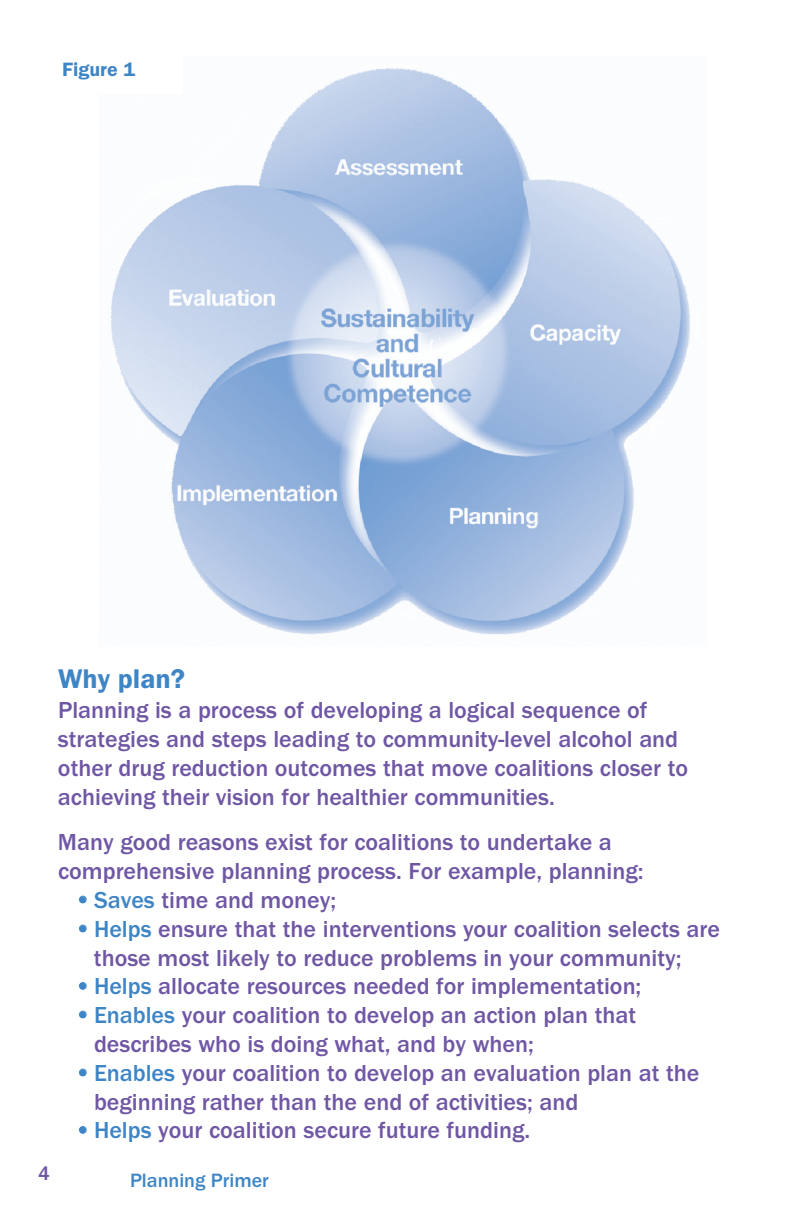
<style>
.page{position:relative;width:792px;height:1224px;background:#fff}
.page>*{position:absolute;margin:0;border:0;box-sizing:border-box;transform-origin:0 0}
.t1{font:600 28px "Franklin Gothic";color:#3e85c5}
.t2{font:500 24px/28.8px "Franklin Gothic";color:#6f57a4}
.t3{font:500 20px "Franklin Gothic";color:#3e85c5}
.t4{font:600 20px "Franklin Gothic";color:#3e85c5}
.t5{font:500 20px "Franklin Gothic";color:#6f57a4}
.s1{color:#3e85c5}
</style>
<div class="page">
<img style="left:110px;top:68px;width:581px;height:567px">
<div style="left:56px;top:56px;width:126px;height:38px;background:#fff"></div>
<p class="t4" style="left:62px;top:57px;width:75px">Figure 1</p>
<p class="t1" style="left:58px;top:662px;width:129px">Why plan?</p>
<p class="t2" style="left:58px;top:696px;width:632px">Planning is a process of developing a logical sequence of strategies and steps leading to community-level alcohol and other drug reduction outcomes that move coalitions closer to achieving their vision for healthier communities.</p>
<p class="t2" style="left:58px;top:828px;width:587px">Many good reasons exist for coalitions to undertake a comprehensive planning process. For example, planning:</p>
<p class="t2" style="left:75px;top:885px;width:263px"><span class="s1">•Saves</span> time and money;</p>
<p class="t2" style="left:94px;top:914px;width:628px;text-indent:-19px"><span class="s1">•Helps</span> ensure that the interventions your coalition selects are those most likely to reduce problems in your community;</p>
<p class="t2" style="left:75px;top:972px;width:568px"><span class="s1">•Helps</span> allocate resources needed for implementation;</p>
<p class="t2" style="left:94px;top:1001px;width:544px;text-indent:-19px"><span class="s1">•Enables</span> your coalition to develop an action plan that describes who is doing what, and by when;</p>
<p class="t2" style="left:94px;top:1058px;width:607px;text-indent:-19px"><span class="s1">•Enables</span> your coalition to develop an evaluation plan at the beginning rather than the end of activities; and</p>
<p class="t2" style="left:75px;top:1116px;width:457px"><span class="s1">•Helps</span> your coalition secure future funding.</p>
<p class="t5" style="left:38px;top:1161px;width:13px">4</p>
<p class="t3" style="left:130px;top:1168px;width:140px">Planning Primer</p>
</div>
